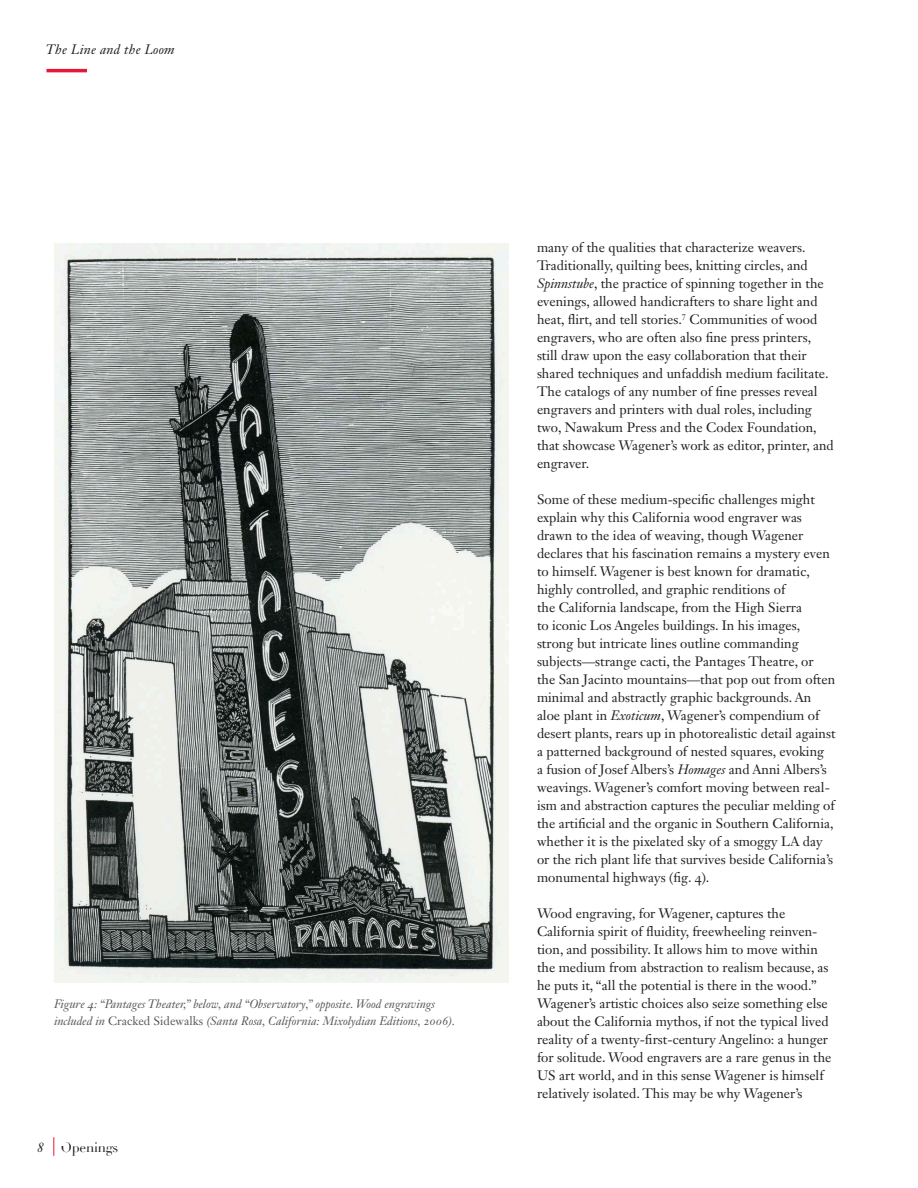
<style>
.page{position:relative;width:918px;height:1188px;background:#fff}
.page>*{position:absolute;margin:0;border:0;box-sizing:border-box;transform-origin:0 0}
.Janson_body_text{font:13.5px/18px "Janson Text LT Std";color:#231f20}
.t1{font:italic 13.5px "Janson Text LT Std";letter-spacing:.02em;color:#231f20}
.t2{font:13.5px "Didot";letter-spacing:-.02em;color:#231f20}
.t3{font:italic 12px/16.5px "Janson Text LT Std";color:#575659}
.s1{font-style:normal}
.s2{font-style:italic}
</style>
<div class="page">
<svg style="left:54px;top:1137px;width:1px;height:19px"></svg>
<hr style="left:46px;top:69px;width:41px;height:3px;background:#e51836">
<img style="left:54px;top:243px;width:455px;height:740px">
<p class="t1" style="left:46px;top:41px;width:130px">The Line and the Loom</p>
<p class="t3" style="left:54px;top:996px;width:403px">Figure 4: “Pantages Theater,” below, and “Observatory,” opposite. Wood engravings included in <span class="s1">Cracked Sidewalks</span> (Santa Rosa, California: Mixolydian Editions, 2006).</p>
<p class="t1" style="left:37px;top:1139px;width:8px">8</p>
<p class="t2" style="left:61px;top:1139px;width:59px">Openings</p>
<p class="Janson_body_text" style="left:537px;top:238px;width:298px">many of the qualities that characterize weavers.<br>Traditionally, quilting bees, knitting circles, and <span class="s2">Spinnstube</span>, the practice of spinning together in the evenings, allowed handicrafters to share light and heat, flirt, and tell stories.<sup>7</sup> Communities of wood engravers, who are often also fine press printers, still draw upon the easy collaboration that their shared techniques and unfaddish medium facilitate.<br>The catalogs of any number of fine presses reveal engravers and printers with dual roles, including two, Nawakum Press and the Codex Foundation, that showcase Wagener’s work as editor, printer, and engraver.</p>
<p class="Janson_body_text" style="left:537px;top:490px;width:300px">Some of these medium-specific challenges might explain why this California wood engraver was drawn to the idea of weaving, though Wagener declares that his fascination remains a mystery even to himself. Wagener is best known for dramatic, highly controlled, and graphic renditions of<br>the California landscape, from the High Sierra<br>to iconic Los Angeles buildings. In his images, strong but intricate lines outline commanding subjects—strange cacti, the Pantages Theatre, or<br>the San Jacinto mountains—that pop out from often minimal and abstractly graphic backgrounds. An aloe plant in <span class="s2">Exoticum</span>, Wagener’s compendium of desert plants, rears up in photorealistic detail against a patterned background of nested squares, evoking<br>a fusion of Josef Albers’s <span class="s2">Homages</span> and Anni Albers’s weavings. Wagener’s comfort moving between real&shy;ism and abstraction captures the peculiar melding of the artificial and the organic in Southern California, whether it is the pixelated sky of a smoggy LA day or the rich plant life that survives beside California’s monumental highways (fig. 4).</p>
<p class="Janson_body_text" style="left:537px;top:904px;width:296px">Wood engraving, for Wagener, captures the California spirit of fluidity, freewheeling reinven&shy;tion, and possibility. It allows him to move within the medium from abstraction to realism because, as he puts it, “all the potential is there in the wood.” Wagener’s artistic choices also seize something else about the California mythos, if not the typical lived reality of a twenty-first-century Angelino: a hunger for solitude. Wood engravers are a rare genus in the US art world, and in this sense Wagener is himself relatively isolated. This may be why Wagener’s</p>
</div>
